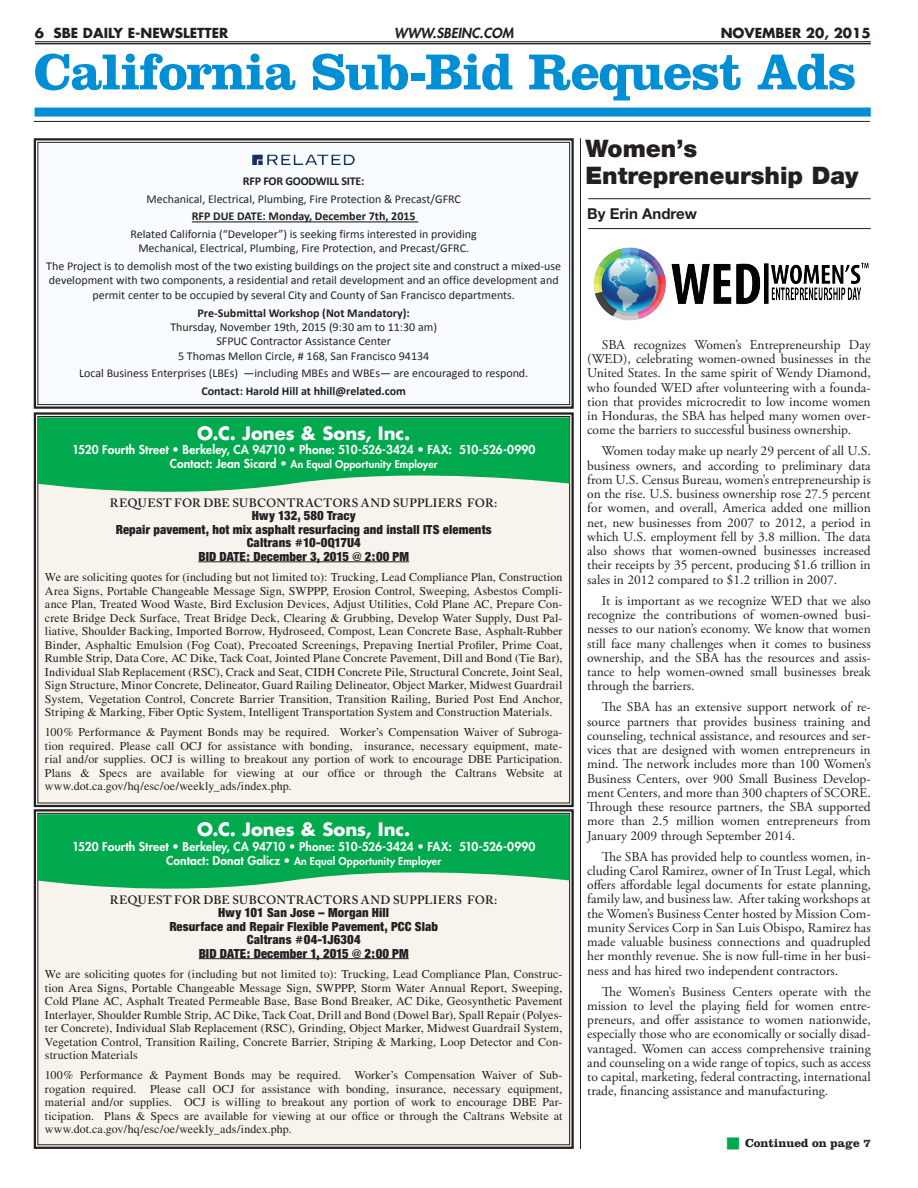
<style>
.page{position:relative;width:918px;height:1188px;background:#fff}
.page>*{position:absolute;margin:0;border:0;box-sizing:border-box;transform-origin:0 0}
.t1{font:700 52.5px "Clarendon LT Std";letter-spacing:-.025em;color:#008fd5}
.t2{font:900 24px/27px "Helvetica Neue LT";color:#231f20}
.t3{font:700 18px "Futura";letter-spacing:-.005em;color:#fff}
.t4{font:700 15px "Helvetica Neue LT Std";color:#231f20}
.t5{font:13.5px/14.2px "Adobe Garamond Pro";color:#231f20;text-align:justify}
.t6{font:13.5px/13.5px "Sans Black Condensed DTC";letter-spacing:.01em;color:#231f20;text-align:center}
.t7{font:700 13.5px "Futura";color:#231f20}
.t8{font:italic 800 13.5px "Futura";color:#231f20}
.t9{font:12px/13.5px "Times";letter-spacing:.01em;color:#231f20;text-align:justify}
.t10{font:12px/14.4px "Calibri";color:#231f20;text-align:center}
.t11{font:800 12px "Futura";letter-spacing:.005em;color:#fff}
.t12{font:700 12px "Calibri";color:#231f20}
.t13{font:600 12px "Adobe Caslon Pro";letter-spacing:.025em;color:#231f20}
.t14{font:700 12px "Calibri";letter-spacing:-.02em;color:#231f20}
.t15{font:700 12px "Clarendon LT Std";color:#231f20}
.t16{font:800 10.5px "Futura";letter-spacing:.01em;color:#fff}
.s1{font-size:12px}
</style>
<div class="page">
<hr style="left:35px;top:41px;width:836px;height:1px;background:#231f20">
<hr style="left:35px;top:43px;width:836px;height:1px;background:#231f20">
<div style="left:35px;top:108px;width:836px;height:9px;background:#008fd5"></div>
<hr style="left:34px;top:121px;width:836px;height:1px;background:#231f20">
<hr style="left:580px;top:138px;width:1px;height:1011px;background:#231f20">
<svg style="left:33px;top:138px;width:541px;height:271px"></svg>
<div style="left:37px;top:142px;width:533px;height:263px;border:1px solid #231f20"></div>
<img style="left:253px;top:145px;width:102px;height:30px">
<div style="left:33px;top:412px;width:541px;height:396px;background:#f9f3ed"></div>
<svg style="left:38px;top:417px;width:532px;height:85px;background:#37b971"></svg>
<div style="left:33px;top:809px;width:541px;height:340px;background:#f9f3ed"></div>
<svg style="left:38px;top:814px;width:532px;height:85px;background:#37b971"></svg>
<hr style="left:588px;top:228px;width:283px;height:1px;background:#231f20">
<hr style="left:588px;top:198px;width:283px;height:1px;background:#231f20">
<img style="left:593px;top:247px;width:276px;height:74px">
<p class="t7" style="left:35px;top:24px;width:28px">6 sbe</p>
<p class="t7" style="left:83px;top:24px;width:147px">DAILY E-NEWSLETTER</p>
<p class="t8" style="left:394px;top:24px;width:121px">WWW.SBEINC.COM</p>
<p class="t7" style="left:721px;top:24px;width:65px">November</p>
<p class="t7" style="left:806px;top:24px;width:66px">20, 2015</p>
<h1 class="t1" style="left:34px;top:40px;width:824px">California Sub-Bid Request Ads</h1>
<p class="t14" style="left:243px;top:174px;width:123px">RFP FOR GOODWILL SITE:</p>
<p class="t10" style="left:146px;top:191px;width:316px">Mechanical, Electrical, Plumbing, Fire Protection &amp; Precast/GFRC</p>
<p class="t12" style="left:192px;top:209px;width:225px">RFP DUE DATE: Monday, December 7th, 2015</p>
<p class="t10" style="left:131px;top:226px;width:348px">Related California (“Developer”) is seeking firms interested in providing<br>Mechanical, Electrical, Plumbing, Fire Protection, and Precast/GFRC.</p>
<p class="t10" style="left:46px;top:258px;width:517px">The Project is to demolish most of the two existing buildings on the project site and construct a mixed-use development with two components, a residential and retail development and an office development and permit center to be occupied by several City and County of San Francisco departments.</p>
<p class="t12" style="left:198px;top:305px;width:214px">Pre-Submittal Workshop (Not Mandatory):</p>
<p class="t10" style="left:170px;top:319px;width:268px">Thursday, November 19th, 2015 (9:30 am to 11:30 am)<br>SFPUC Contractor Assistance Center<br>5 Thomas Mellon Circle, # 168, San Francisco 94134</p>
<p class="t10" style="left:79px;top:366px;width:451px">Local Business Enterprises (LBEs) —including MBEs and WBEs— are encouraged to respond.</p>
<p class="t12" style="left:201px;top:384px;width:206px">Contact: Harold Hill at hhill@related.com</p>
<h3 class="t3" style="left:197px;top:421px;width:215px">O.C. Jones &amp; Sons, Inc.</h3>
<p class="t11" style="left:72px;top:441px;width:465px">1520 Fourth Street • Berkeley, CA 94710 • Phone: 510-526-3424 • FAX: 510-526-0990</p>
<p class="t16" style="left:170px;top:457px;width:269px"><span class="s1">Contact: Jean Sicard •</span> An Equal Opportunity Employer</p>
<p class="t13" style="left:110px;top:496px;width:389px">REQUEST FOR DBE SUBCONTRACTORS AND SUPPLIERS FOR:</p>
<p class="t6" style="left:116px;top:509px;width:378px">Hwy 132, 580 Tracy<br>Repair pavement, hot mix asphalt resurfacing and install ITS elements Caltrans #10-0Q17U4<br>BID DATE: December 3, 2015 @ 2:00 PM</p>
<p class="t9" style="left:45px;top:570px;width:519px">We are soliciting quotes for (including but not limited to): Trucking, Lead Compliance Plan, Construction Area Signs, Portable Changeable Message Sign, SWPPP, Erosion Control, Sweeping, Asbestos Compli&shy;ance Plan, Treated Wood Waste, Bird Exclusion Devices, Adjust Utilities, Cold Plane AC, Prepare Con&shy;crete Bridge Deck Surface, Treat Bridge Deck, Clearing &amp; Grubbing, Develop Water Supply, Dust Pal&shy;liative, Shoulder Backing, Imported Borrow, Hydroseed, Compost, Lean Concrete Base, Asphalt-Rubber Binder, Asphaltic Emulsion (Fog Coat), Precoated Screenings, Prepaving Inertial Profiler, Prime Coat, Rumble Strip, Data Core, AC Dike, Tack Coat, Jointed Plane Concrete Pavement, Dill and Bond (Tie Bar), Individual Slab Replacement (RSC), Crack and Seat, CIDH Concrete Pile, Structural Concrete, Joint Seal, Sign Structure, Minor Concrete, Delineator, Guard Railing Delineator, Object Marker, Midwest Guardrail System, Vegetation Control, Concrete Barrier Transition, Transition Railing, Buried Post End Anchor, Striping &amp; Marking, Fiber Optic System, Intelligent Transportation System and Construction Materials.</p>
<p class="t9" style="left:45px;top:726px;width:519px">100% Performance &amp; Payment Bonds may be required. Worker’s Compensation Waiver of Subroga&shy;tion required. Please call OCJ for assistance with bonding, insurance, necessary equipment, mate&shy;rial and/or supplies. OCJ is willing to breakout any portion of work to encourage DBE Participation.<br>Plans &amp; Specs are available for viewing at our office or through the Caltrans Website at www.dot.ca.gov/hq/esc/oe/weekly_ads/index.php.</p>
<h3 class="t3" style="left:197px;top:818px;width:215px">O.C. Jones &amp; Sons, Inc.</h3>
<p class="t11" style="left:72px;top:838px;width:465px">1520 Fourth Street • Berkeley, CA 94710 • Phone: 510-526-3424 • FAX: 510-526-0990</p>
<p class="t16" style="left:166px;top:854px;width:276px"><span class="s1">Contact: Donat Galicz •</span> An Equal Opportunity Employer</p>
<p class="t13" style="left:110px;top:893px;width:389px">REQUEST FOR DBE SUBCONTRACTORS AND SUPPLIERS FOR:</p>
<p class="t6" style="left:169px;top:906px;width:270px">Hwy 101 San Jose – Morgan Hill<br>Resurface and Repair Flexible Pavement, PCC Slab Caltrans #04-1J6304<br>BID DATE: December 1, 2015 @ 2:00 PM</p>
<p class="t9" style="left:45px;top:967px;width:519px">We are soliciting quotes for (including but not limited to): Trucking, Lead Compliance Plan, Construc&shy;tion Area Signs, Portable Changeable Message Sign, SWPPP, Storm Water Annual Report, Sweeping, Cold Plane AC, Asphalt Treated Permeable Base, Base Bond Breaker, AC Dike, Geosynthetic Pavement Interlayer, Shoulder Rumble Strip, AC Dike, Tack Coat, Drill and Bond (Dowel Bar), Spall Repair (Polyes&shy;ter Concrete), Individual Slab Replacement (RSC), Grinding, Object Marker, Midwest Guardrail System, Vegetation Control, Transition Railing, Concrete Barrier, Striping &amp; Marking, Loop Detector and Con&shy;struction Materials</p>
<p class="t9" style="left:45px;top:1068px;width:519px">100% Performance &amp; Payment Bonds may be required. Worker’s Compensation Waiver of Sub&shy;rogation required. Please call OCJ for assistance with bonding, insurance, necessary equipment, material and/or supplies. OCJ is willing to breakout any portion of work to encourage DBE Par&shy;ticipation. Plans &amp; Specs are available for viewing at our office or through the Caltrans Website at www.dot.ca.gov/hq/esc/oe/weekly_ads/index.php.</p>
<h2 class="t2" style="left:585px;top:135px;width:275px">Women’s<br>Entrepreneurship Day</h2>
<p class="t4" style="left:587px;top:205px;width:111px">By Erin Andrew</p>
<p class="t5" style="left:587px;top:338px;width:285px;text-indent:15px">SBA recognizes Women’s Entrepreneurship Day (WED), celebrating women-owned businesses in the United States. In the same spirit of Wendy Diamond, who founded WED after volunteering with a founda&shy;tion that provides microcredit to low income women in Honduras, the SBA has helped many women over&shy;come the barriers to successful business ownership.</p>
<p class="t5" style="left:587px;top:445px;width:285px;text-indent:15px">Women today make up nearly 29 percent of all U.S. business owners, and according to preliminary data from U.S. Census Bureau, women’s entrepreneurship is on the rise. U.S. business ownership rose 27.5 percent for women, and overall, America added one million net, new businesses from 2007 to 2012, a period in which U.S. employment fell by 3.8 million. The data also shows that women-owned businesses increased their receipts by 35 percent, producing $1.6 trillion in sales in 2012 compared to $1.2 trillion in 2007.</p>
<p class="t5" style="left:587px;top:594px;width:285px;text-indent:15px">It is important as we recognize WED that we also recognize the contributions of women-owned busi&shy;nesses to our nation’s economy. We know that women still face many challenges when it comes to business ownership, and the SBA has the resources and assis&shy;tance to help women-owned small businesses break through the barriers.</p>
<p class="t5" style="left:587px;top:700px;width:285px;text-indent:15px">The SBA has an extensive support network of re&shy;source partners that provides business training and counseling, technical assistance, and resources and ser&shy;vices that are designed with women entrepreneurs in mind. The network includes more than 100 Women’s Business Centers, over 900 Small Business Develop&shy;ment Centers, and more than 300 chapters of SCORE.<br>Through these resource partners, the SBA supported more than 2.5 million women entrepreneurs from January 2009 through September 2014.</p>
<p class="t5" style="left:587px;top:850px;width:285px;text-indent:15px">The SBA has provided help to countless women, in&shy;cluding Carol Ramirez, owner of In Trust Legal, which offers affordable legal documents for estate planning, family law, and business law. After taking workshops at the Women’s Business Center hosted by Mission Com&shy;munity Services Corp in San Luis Obispo, Ramirez has made valuable business connections and quadrupled her monthly revenue. She is now full-time in her busi&shy;ness and has hired two independent contractors.</p>
<p class="t5" style="left:587px;top:985px;width:285px;text-indent:15px">The Women’s Business Centers operate with the mission to level the playing field for women entre&shy;preneurs, and offer assistance to women nationwide, especially those who are economically or socially disad&shy;vantaged. Women can access comprehensive training and counseling on a wide range of topics, such as access to capital, marketing, federal contracting, international trade, financing assistance and manufacturing.</p>
<p class="t15" style="left:745px;top:1135px;width:127px">Continued on page 7</p>
</div>
